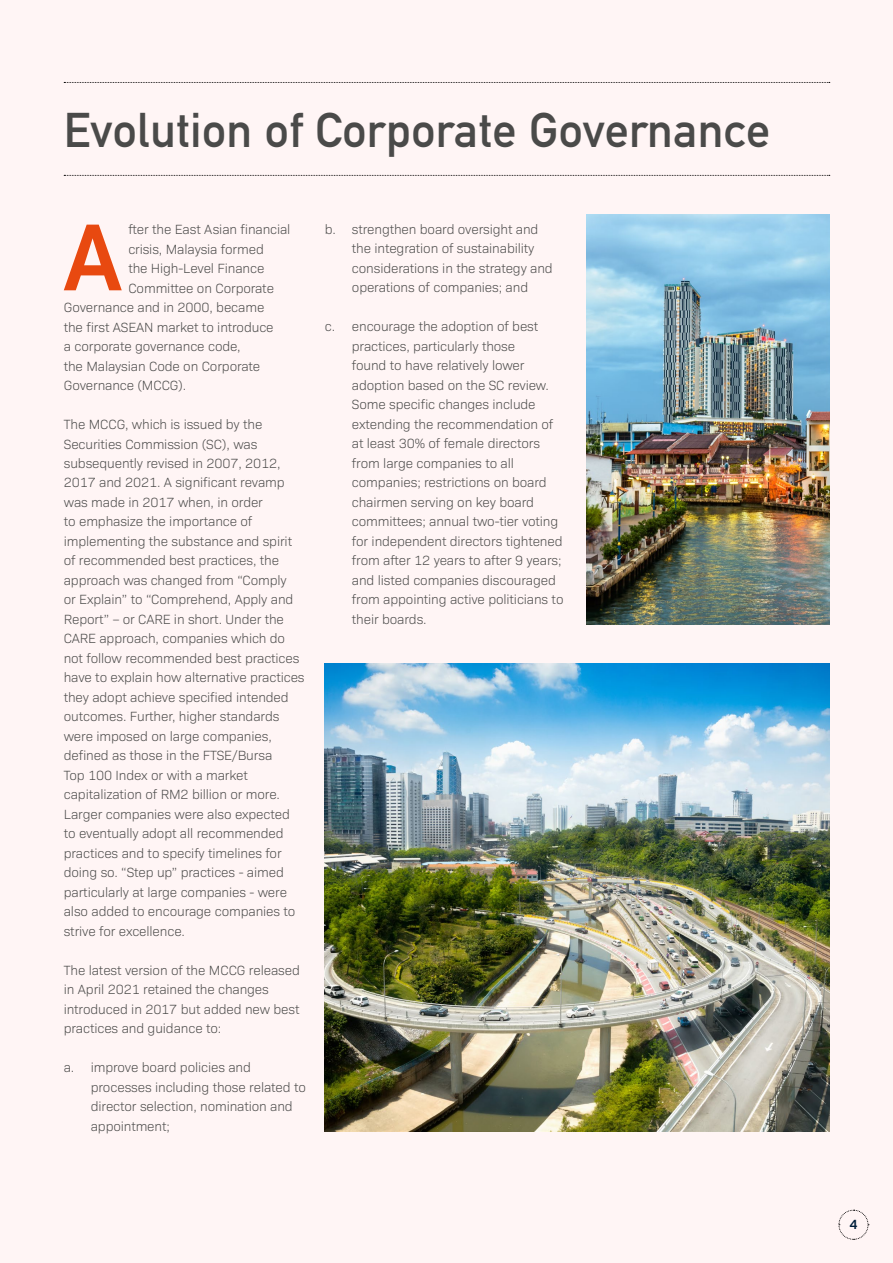
<style>
.page{position:relative;width:893px;height:1263px;background:#fff5f5}
.page>*{position:absolute;margin:0;border:0;box-sizing:border-box;transform-origin:0 0}
.t1{font:600 96.6px "Bio Sans";color:#e84910}
.t2{font:700 48px "DIN Alternate";letter-spacing:.01em;color:#4a4a49}
.t3{font:300 13.5px/19.5px "Bio Sans";letter-spacing:-.01em;color:#4a4a49}
.t4{font:600 13.5px "Bio Sans";color:#001f3b}
</style>
<div class="page">
<img style="left:586px;top:214px;width:243px;height:410px">
<svg style="left:64px;top:82px;width:766px;height:1px"></svg>
<svg style="left:64px;top:175px;width:766px;height:1px"></svg>
<img style="left:325px;top:663px;width:504px;height:468px">
<svg style="left:838px;top:1209px;width:31px;height:31px"></svg>
<h2 class="t2" style="left:64px;top:94px;width:708px">Evolution of Corporate Governance</h2>
<p class="t3" style="left:128px;top:219px;width:164px">fter the East Asian financial</p>
<p class="t3" style="left:128px;top:238px;width:137px">crisis, Malaysia formed</p>
<p class="t3" style="left:128px;top:258px;width:138px">the High-Level Finance</p>
<p class="t3" style="left:128px;top:277px;width:147px">Committee on Corporate</p>
<p class="t3" style="left:64px;top:297px;width:202px">Governance and in 2000, became</p>
<p class="t3" style="left:64px;top:316px;width:211px">the first ASEAN market to introduce</p>
<p class="t3" style="left:64px;top:336px;width:178px">a corporate governance code,</p>
<p class="t3" style="left:64px;top:355px;width:198px">the Malaysian Code on Corporate</p>
<p class="t3" style="left:64px;top:375px;width:124px">Governance (MCCG).</p>
<p class="t3" style="left:64px;top:414px;width:242px">The MCCG, which is issued by the Securities Commission (SC), was subsequently revised in 2007, 2012, 2017 and 2021. A significant revamp was made in 2017 when, in order<br>to emphasize the importance of implementing the substance and spirit of recommended best practices, the approach was changed from “Comply<br>or Explain” to “Comprehend, Apply and Report” – or CARE in short. Under the CARE approach, companies which do not follow recommended best practices have to explain how alternative practices they adopt achieve specified intended outcomes. Further, higher standards were imposed on large companies, defined as those in the FTSE/Bursa<br>Top 100 Index or with a market capitalization of RM2 billion or more.<br>Larger companies were also expected to eventually adopt all recommended practices and to specify timelines for doing so. “Step up” practices - aimed particularly at large companies - were also added to encourage companies to strive for excellence.</p>
<p class="t3" style="left:64px;top:959px;width:238px">The latest version of the MCCG released in April 2021 retained the changes introduced in 2017 but added new best practices and guidance to:</p>
<p class="t3" style="left:91px;top:1057px;width:217px;text-indent:-27px">a. improve board policies and processes including those related to director selection, nomination and appointment;</p>
<h1 class="t1" style="left:63px;top:184px;width:60px">A</h1>
<p class="t3" style="left:352px;top:218px;width:202px;text-indent:-27px">b. strengthen board oversight and the integration of sustainability considerations in the strategy and operations of companies; and</p>
<p class="t3" style="left:352px;top:316px;width:213px;text-indent:-27px">c. encourage the adoption of best practices, particularly those<br>found to have relatively lower adoption based on the SC review.<br>Some specific changes include extending the recommendation of at least 30% of female directors from large companies to all companies; restrictions on board chairmen serving on key board committees; annual two-tier voting for independent directors tightened from after 12 years to after 9 years; and listed companies discouraged from appointing active politicians to their boards.</p>
<p class="t4" style="left:849px;top:1214px;width:10px">4</p>
</div>
